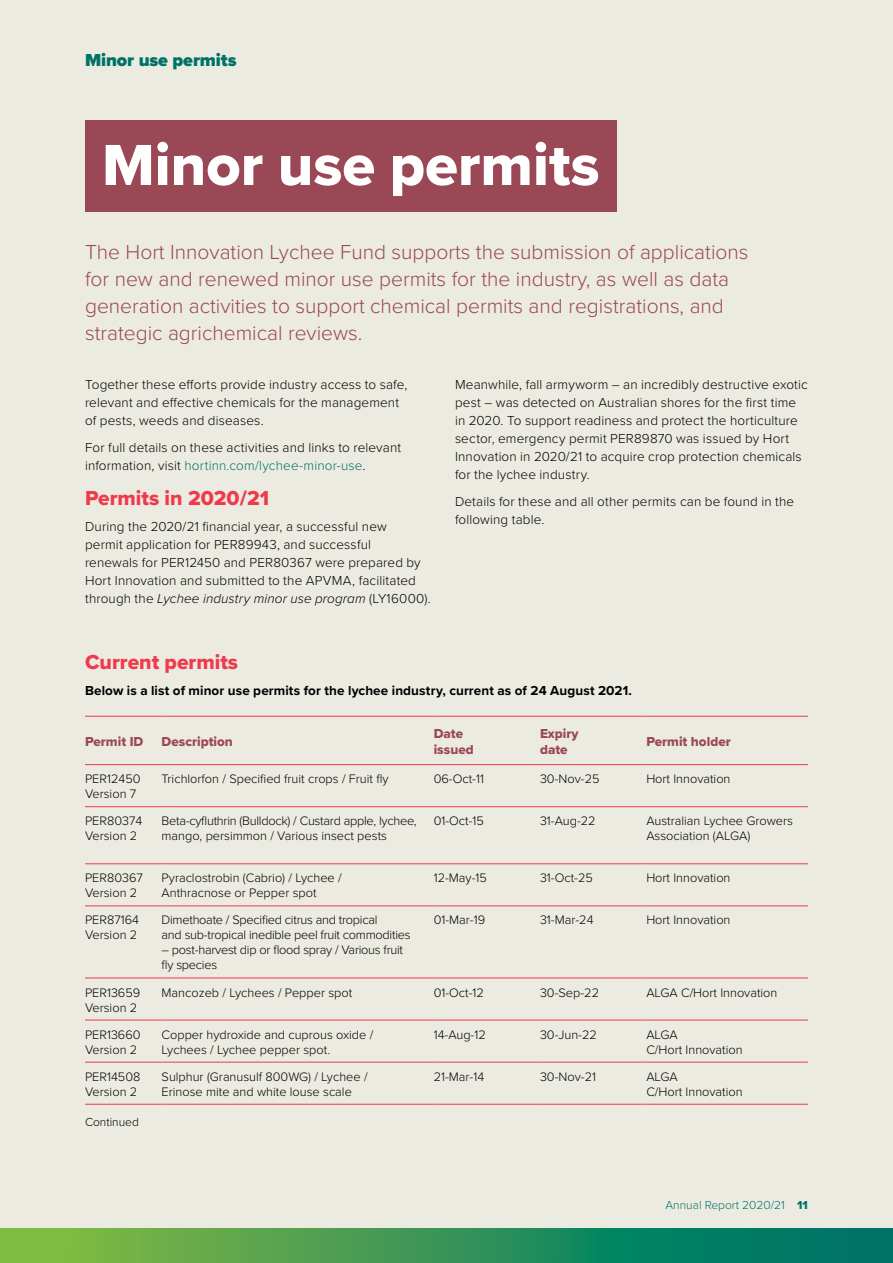
<style>
.page{position:relative;width:893px;height:1263px;background:#fff}
.page>*{position:absolute;margin:0;border:0;box-sizing:border-box;transform-origin:0 0}
.t1{font:60px "Proxima Nova Extrabld";color:#fff}
.t2{font:300 21px/27px "Proxima Nova";color:#9a4856}
.t3{font:21px "Proxima Nova Extrabld";color:#ef3a4c}
.t4{font:900 18px "Proxima Nova";letter-spacing:-.005em;color:#007367}
.t5{font:300 13.5px/18px "Proxima Nova";letter-spacing:.01em;color:#000}
.t6{font:700 13.5px "Proxima Nova";letter-spacing:.01em;color:#000}
.t7{font:13.5px/16.2px "Proxima Nova Extrabld";color:#9a4856}
.t8{font:300 12.75px/15px "Proxima Nova";color:#000}
.t9{font:300 12.75px/15px "Proxima Nova";letter-spacing:-.02em;color:#000}
.t10{font:300 12px "Proxima Nova";color:#007367}
.t11{font:300 12px "Proxima Nova";color:#000}
.s1{color:#007367}
.s2{font-style:italic}
.s3{font-family:"Proxima Nova Extrabld";font-weight:400}
</style>
<div class="page">
<div style="left:0;top:0;width:893px;height:1229px;background:#ecebe1"></div>
<hr style="left:85px;top:716px;width:77px;height:1px;background:#ef3a4c">
<hr style="left:162px;top:716px;width:272px;height:1px;background:#ef3a4c">
<hr style="left:434px;top:716px;width:106px;height:1px;background:#ef3a4c">
<hr style="left:540px;top:716px;width:106px;height:1px;background:#ef3a4c">
<hr style="left:646px;top:716px;width:162px;height:1px;background:#ef3a4c">
<hr style="left:85px;top:764px;width:77px;height:1px;background:#ef3a4c">
<hr style="left:162px;top:764px;width:272px;height:1px;background:#ef3a4c">
<hr style="left:434px;top:764px;width:106px;height:1px;background:#ef3a4c">
<hr style="left:540px;top:764px;width:106px;height:1px;background:#ef3a4c">
<hr style="left:646px;top:764px;width:162px;height:1px;background:#ef3a4c">
<hr style="left:85px;top:806px;width:77px;height:1px;background:#ef3a4c">
<hr style="left:162px;top:806px;width:272px;height:1px;background:#ef3a4c">
<hr style="left:434px;top:806px;width:106px;height:1px;background:#ef3a4c">
<hr style="left:540px;top:806px;width:106px;height:1px;background:#ef3a4c">
<hr style="left:646px;top:806px;width:162px;height:1px;background:#ef3a4c">
<hr style="left:85px;top:863px;width:77px;height:1px;background:#ef3a4c">
<hr style="left:162px;top:863px;width:272px;height:1px;background:#ef3a4c">
<hr style="left:434px;top:863px;width:106px;height:1px;background:#ef3a4c">
<hr style="left:540px;top:863px;width:106px;height:1px;background:#ef3a4c">
<hr style="left:646px;top:863px;width:162px;height:1px;background:#ef3a4c">
<hr style="left:85px;top:906px;width:77px;height:1px;background:#ef3a4c">
<hr style="left:162px;top:906px;width:272px;height:1px;background:#ef3a4c">
<hr style="left:434px;top:906px;width:106px;height:1px;background:#ef3a4c">
<hr style="left:540px;top:906px;width:106px;height:1px;background:#ef3a4c">
<hr style="left:646px;top:906px;width:162px;height:1px;background:#ef3a4c">
<hr style="left:85px;top:978px;width:77px;height:1px;background:#ef3a4c">
<hr style="left:162px;top:978px;width:272px;height:1px;background:#ef3a4c">
<hr style="left:434px;top:978px;width:106px;height:1px;background:#ef3a4c">
<hr style="left:540px;top:978px;width:106px;height:1px;background:#ef3a4c">
<hr style="left:646px;top:978px;width:162px;height:1px;background:#ef3a4c">
<hr style="left:85px;top:1020px;width:77px;height:1px;background:#ef3a4c">
<hr style="left:162px;top:1020px;width:272px;height:1px;background:#ef3a4c">
<hr style="left:434px;top:1020px;width:106px;height:1px;background:#ef3a4c">
<hr style="left:540px;top:1020px;width:106px;height:1px;background:#ef3a4c">
<hr style="left:646px;top:1020px;width:162px;height:1px;background:#ef3a4c">
<hr style="left:85px;top:1062px;width:77px;height:1px;background:#ef3a4c">
<hr style="left:162px;top:1062px;width:272px;height:1px;background:#ef3a4c">
<hr style="left:434px;top:1062px;width:106px;height:1px;background:#ef3a4c">
<hr style="left:540px;top:1062px;width:106px;height:1px;background:#ef3a4c">
<hr style="left:646px;top:1062px;width:162px;height:1px;background:#ef3a4c">
<hr style="left:85px;top:1104px;width:77px;height:1px;background:#ef3a4c">
<hr style="left:162px;top:1104px;width:272px;height:1px;background:#ef3a4c">
<hr style="left:434px;top:1104px;width:106px;height:1px;background:#ef3a4c">
<hr style="left:540px;top:1104px;width:106px;height:1px;background:#ef3a4c">
<hr style="left:646px;top:1104px;width:162px;height:1px;background:#ef3a4c">
<div style="left:85px;top:120px;width:532px;height:92px;background:#9a4856"></div>
<svg style="left:0;top:1229px;width:893px;height:34px;background:#369556"></svg>
<h3 class="t4" style="left:85px;top:46px;width:153px">Minor use permits</h3>
<h1 class="t1" style="left:102px;top:120px;width:499px">Minor use permits</h1>
<p class="t2" style="left:85px;top:237px;width:665px">The Hort Innovation Lychee Fund supports the submission of applications for new and renewed minor use permits for the industry, as well as data generation activities to support chemical permits and registrations, and strategic agrichemical reviews.</p>
<p class="t5" style="left:85px;top:375px;width:324px">Together these efforts provide industry access to safe, relevant and effective chemicals for the management of pests, weeds and diseases.</p>
<p class="t5" style="left:85px;top:437px;width:318px">For full details on these activities and links to relevant information, visit <span class="s1">hortinn.com/lychee-minor-use</span>.</p>
<h2 class="t3" style="left:85px;top:482px;width:186px">Permits in 2020/21</h2>
<p class="t5" style="left:85px;top:517px;width:347px">During the 2020/21 financial year, a successful new<br>permit application for PER89943, and successful<br>renewals for PER12450 and PER80367 were prepared by Hort Innovation and submitted to the APVMA, facilitated through the <span class="s2">Lychee industry minor use program</span> (LY16000).</p>
<p class="t5" style="left:455px;top:375px;width:354px">Meanwhile, fall armyworm – an incredibly destructive exotic pest – was detected on Australian shores for the first time in 2020. To support readiness and protect the horticulture sector, emergency permit PER89870 was issued by Hort Innovation in 2020/21 to acquire crop protection chemicals for the lychee industry.</p>
<p class="t5" style="left:455px;top:491px;width:341px">Details for these and all other permits can be found in the following table.</p>
<h2 class="t3" style="left:85px;top:646px;width:155px">Current permits</h2>
<p class="t6" style="left:85px;top:681px;width:548px">Below is a list of minor use permits for the lychee industry, current as of 24 August 2021.</p>
<p class="t7" style="left:85px;top:733px;width:60px">Permit ID</p>
<p class="t7" style="left:162px;top:733px;width:73px">Description</p>
<p class="t7" style="left:434px;top:725px;width:42px">Date issued</p>
<p class="t7" style="left:540px;top:725px;width:40px">Expiry date</p>
<p class="t7" style="left:646px;top:733px;width:86px">Permit holder</p>
<p class="t8" style="left:85px;top:771px;width:57px">PER12450<br>Version 7</p>
<p class="t8" style="left:162px;top:771px;width:228px">Trichlorfon / Specified fruit crops / Fruit fly</p>
<p class="t8" style="left:434px;top:771px;width:52px">06-Oct-11</p>
<p class="t8" style="left:540px;top:771px;width:61px">30-Nov-25</p>
<p class="t8" style="left:646px;top:771px;width:86px">Hort Innovation</p>
<p class="t8" style="left:85px;top:813px;width:59px">PER80374<br>Version 2</p>
<p class="t9" style="left:162px;top:813px;width:257px">Beta-cyfluthrin (Bulldock) / Custard apple, lychee, mango, persimmon / Various insect pests</p>
<p class="t8" style="left:434px;top:813px;width:52px">01-Oct-15</p>
<p class="t8" style="left:540px;top:813px;width:57px">31-Aug-22</p>
<p class="t8" style="left:646px;top:813px;width:148px">Australian Lychee Growers<br>Association (ALGA)</p>
<p class="t8" style="left:85px;top:870px;width:59px">PER80367<br>Version 2</p>
<p class="t8" style="left:162px;top:870px;width:182px">Pyraclostrobin (Cabrio) / Lychee /<br>Anthracnose or Pepper spot</p>
<p class="t8" style="left:434px;top:870px;width:55px">12-May-15</p>
<p class="t8" style="left:540px;top:870px;width:54px">31-Oct-25</p>
<p class="t8" style="left:646px;top:870px;width:86px">Hort Innovation</p>
<p class="t8" style="left:85px;top:912px;width:55px">PER87164<br>Version 2</p>
<p class="t9" style="left:162px;top:912px;width:251px">Dimethoate / Specified citrus and tropical<br>and sub-tropical inedible peel fruit commodities</p>
<p class="t9" style="left:162px;top:942px;width:243px">– post-harvest dip or flood spray / Various fruit fly species</p>
<p class="t8" style="left:434px;top:912px;width:53px">01-Mar-19</p>
<p class="t8" style="left:540px;top:912px;width:55px">31-Mar-24</p>
<p class="t8" style="left:646px;top:912px;width:86px">Hort Innovation</p>
<p class="t8" style="left:85px;top:984px;width:57px">PER13659<br>Version 2</p>
<p class="t8" style="left:162px;top:984px;width:192px">Mancozeb / Lychees / Pepper spot</p>
<p class="t8" style="left:434px;top:984px;width:52px">01-Oct-12</p>
<p class="t8" style="left:540px;top:984px;width:61px">30-Sep-22</p>
<p class="t8" style="left:646px;top:984px;width:133px">ALGA C/Hort Innovation</p>
<p class="t8" style="left:85px;top:1026px;width:57px">PER13660<br>Version 2</p>
<p class="t8" style="left:162px;top:1026px;width:213px">Copper hydroxide and cuprous oxide /<br>Lychees / Lychee pepper spot.</p>
<p class="t8" style="left:434px;top:1026px;width:54px">14-Aug-12</p>
<p class="t8" style="left:540px;top:1026px;width:58px">30-Jun-22</p>
<p class="t8" style="left:646px;top:1026px;width:98px">ALGA<br>C/Hort Innovation</p>
<p class="t8" style="left:85px;top:1068px;width:57px">PER14508<br>Version 2</p>
<p class="t8" style="left:162px;top:1068px;width:208px">Sulphur (Granusulf 800WG) / Lychee /<br>Erinose mite and white louse scale</p>
<p class="t8" style="left:434px;top:1068px;width:52px">21-Mar-14</p>
<p class="t8" style="left:540px;top:1068px;width:58px">30-Nov-21</p>
<p class="t8" style="left:646px;top:1068px;width:98px">ALGA<br>C/Hort Innovation</p>
<p class="t11" style="left:85px;top:1113px;width:55px">Continued</p>
<p class="t10" style="left:665px;top:1196px;width:144px">Annual Report 2020/21 <span class="s3">11</span></p>
</div>
